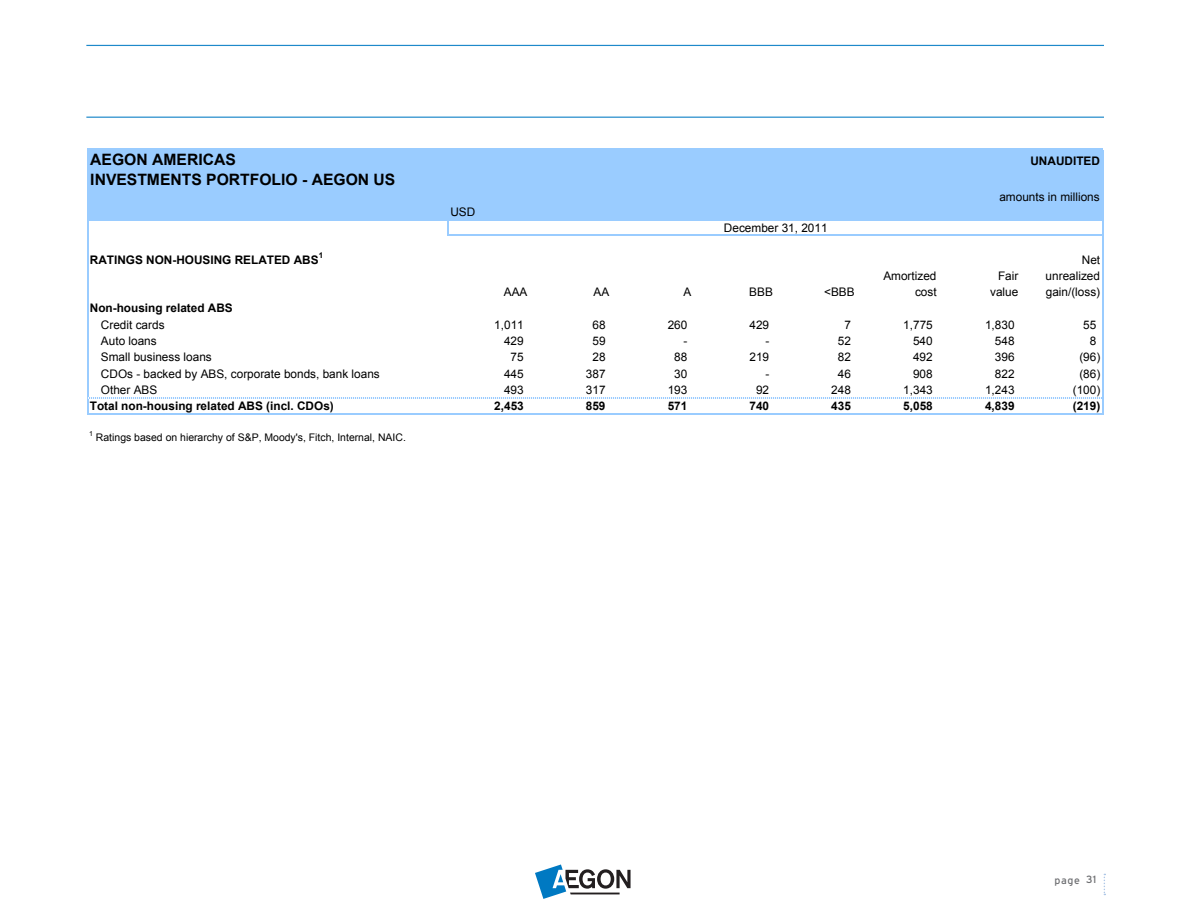
<style>
.page{position:relative;width:1188px;height:918px;background:#fff}
.page>*{position:absolute;margin:0;border:0;box-sizing:border-box;transform-origin:0 0}
.t1{font:700 15.75px "Arial";color:#000}
.t2{font:11.85px "Arial";color:#000}
.t3{font:700 11.85px/16.4px "Arial";color:#000}
.t4{font:10.5px "Arial";color:#000}
.t5{font:10.5px "Interstate";color:#6c6d70}
.t6{font:700 7.95px "Arial";color:#000}
.t7{font:6.9px "Arial";color:#000}
.s1{font-weight:400}
</style>
<div class="page">
<svg style="left:535px;top:864px;width:96px;height:35px"></svg>
<svg style="left:1104px;top:874px;width:1px;height:21px"></svg>
<hr style="left:86px;top:45px;width:1018px;height:1px;background:#1e89ca">
<hr style="left:86px;top:117px;width:1018px;height:1px;background:#1e89ca">
<div style="left:87px;top:149px;width:1016px;height:71px;background:#9accff"></div>
<hr style="left:87px;top:148px;width:1px;height:267px;background:#9accff">
<hr style="left:1102px;top:150px;width:1px;height:265px;background:#9accff">
<svg style="left:448px;top:221px;width:1px;height:15px"></svg>
<hr style="left:88px;top:148px;width:1015px;height:2px;background:#9accff">
<hr style="left:88px;top:219px;width:1015px;height:2px;background:#9accff">
<hr style="left:449px;top:235px;width:654px;height:1px;background:#9accff">
<hr style="left:88px;top:397px;width:1014px;height:1px;background:#bfbfbf">
<hr style="left:88px;top:413px;width:1015px;height:2px;background:#9accff">
<p class="t1" style="left:90px;top:149px;width:147px">AEGON AMERICAS</p>
<p class="t3" style="left:1030px;top:153px;width:71px">UNAUDITED</p>
<p class="t1" style="left:90px;top:169px;width:307px">INVESTMENTS PORTFOLIO - AEGON US</p>
<p class="t2" style="left:999px;top:189px;width:102px">amounts in millions</p>
<p class="t2" style="left:450px;top:204px;width:26px">USD</p>
<p class="t3" style="left:90px;top:252px;width:230px">RATINGS NON-HOUSING RELATED ABS</p>
<p class="t2" style="left:724px;top:220px;width:105px">December 31, 2011</p>
<p class="t6" style="left:319px;top:250px;width:6px">1</p>
<p class="t2" style="left:1082px;top:252px;width:20px">Net</p>
<p class="t2" style="left:883px;top:268px;width:55px">Amortized</p>
<p class="t2" style="left:998px;top:268px;width:22px">Fair</p>
<p class="t2" style="left:1046px;top:268px;width:56px">unrealized</p>
<p class="t3" style="left:101px;top:300px;width:133px;text-indent:-11px">Non-housing related ABS<br><span class="s1">Credit cards</span></p>
<p class="t2" style="left:504px;top:284px;width:25px">AAA</p>
<p class="t2" style="left:594px;top:284px;width:17px">AA</p>
<p class="t2" style="left:683px;top:284px;width:9px">A</p>
<p class="t2" style="left:749px;top:284px;width:25px">BBB</p>
<p class="t2" style="left:824px;top:284px;width:32px">&lt;BBB</p>
<p class="t2" style="left:915px;top:284px;width:23px">cost</p>
<p class="t2" style="left:990px;top:284px;width:30px">value</p>
<p class="t2" style="left:1046px;top:284px;width:56px">gain/(loss)</p>
<p class="t2" style="left:494px;top:317px;width:31px">1,011</p>
<p class="t2" style="left:592px;top:317px;width:15px">68</p>
<p class="t2" style="left:668px;top:317px;width:21px">260</p>
<p class="t2" style="left:749px;top:317px;width:21px">429</p>
<p class="t2" style="left:903px;top:317px;width:31px">1,775</p>
<p class="t2" style="left:844px;top:317px;width:8px">7</p>
<p class="t2" style="left:985px;top:317px;width:31px">1,830</p>
<p class="t2" style="left:1083px;top:317px;width:15px">55</p>
<p class="t2" style="left:101px;top:333px;width:57px">Auto loans</p>
<p class="t2" style="left:504px;top:333px;width:21px">429</p>
<p class="t2" style="left:592px;top:333px;width:15px">59</p>
<p class="t2" style="left:684px;top:333px;width:5px">-</p>
<p class="t2" style="left:765px;top:333px;width:5px">-</p>
<p class="t2" style="left:838px;top:333px;width:15px">52</p>
<p class="t2" style="left:913px;top:333px;width:21px">540</p>
<p class="t2" style="left:995px;top:333px;width:21px">548</p>
<p class="t2" style="left:1090px;top:333px;width:8px">8</p>
<p class="t2" style="left:101px;top:349px;width:112px">Small business loans</p>
<p class="t2" style="left:511px;top:349px;width:15px">75</p>
<p class="t2" style="left:592px;top:349px;width:15px">28</p>
<p class="t2" style="left:674px;top:349px;width:15px">88</p>
<p class="t2" style="left:749px;top:349px;width:21px">219</p>
<p class="t2" style="left:838px;top:349px;width:15px">82</p>
<p class="t2" style="left:913px;top:349px;width:21px">492</p>
<p class="t2" style="left:995px;top:349px;width:21px">396</p>
<p class="t2" style="left:1079px;top:349px;width:22px">(96)</p>
<p class="t2" style="left:101px;top:366px;width:280px">CDOs - backed by ABS, corporate bonds, bank loans</p>
<p class="t2" style="left:504px;top:366px;width:21px">445</p>
<p class="t2" style="left:586px;top:366px;width:21px">387</p>
<p class="t2" style="left:674px;top:366px;width:15px">30</p>
<p class="t2" style="left:765px;top:366px;width:5px">-</p>
<p class="t2" style="left:838px;top:366px;width:15px">46</p>
<p class="t2" style="left:913px;top:366px;width:21px">908</p>
<p class="t2" style="left:995px;top:366px;width:21px">822</p>
<p class="t2" style="left:1079px;top:366px;width:22px">(86)</p>
<p class="t2" style="left:101px;top:382px;width:58px">Other ABS</p>
<p class="t2" style="left:504px;top:382px;width:21px">493</p>
<p class="t2" style="left:586px;top:382px;width:21px">317</p>
<p class="t2" style="left:668px;top:382px;width:21px">193</p>
<p class="t2" style="left:756px;top:382px;width:15px">92</p>
<p class="t2" style="left:831px;top:382px;width:21px">248</p>
<p class="t2" style="left:903px;top:382px;width:31px">1,343</p>
<p class="t2" style="left:985px;top:382px;width:31px">1,243</p>
<p class="t2" style="left:1073px;top:382px;width:29px">(100)</p>
<p class="t3" style="left:90px;top:398px;width:246px">Total non-housing related ABS (incl. CDOs)</p>
<p class="t3" style="left:494px;top:399px;width:31px">2,453</p>
<p class="t3" style="left:586px;top:399px;width:21px">859</p>
<p class="t3" style="left:668px;top:399px;width:21px">571</p>
<p class="t3" style="left:749px;top:399px;width:21px">740</p>
<p class="t3" style="left:831px;top:399px;width:21px">435</p>
<p class="t3" style="left:903px;top:399px;width:31px">5,058</p>
<p class="t3" style="left:985px;top:399px;width:31px">4,839</p>
<p class="t3" style="left:1073px;top:399px;width:29px">(219)</p>
<p class="t7" style="left:89px;top:429px;width:5px">1</p>
<p class="t4" style="left:96px;top:431px;width:312px">Ratings based on hierarchy of S&amp;P, Moody's, Fitch, Internal, NAIC.</p>
<p class="t5" style="left:1055px;top:874px;width:43px">page 31</p>
</div>
